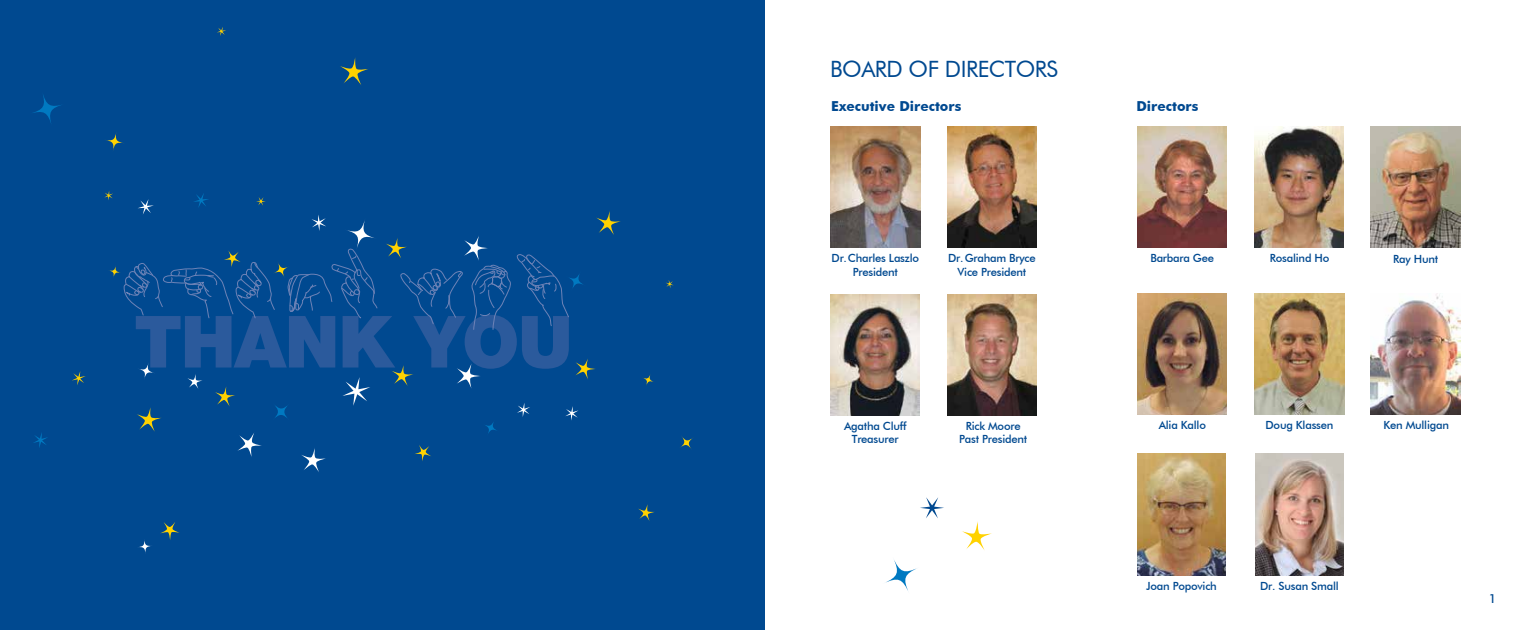
<style>
.page{position:relative;width:1530px;height:630px;background:#fff}
.page>*{position:absolute;margin:0;border:0;box-sizing:border-box;transform-origin:0 0}
.t1{font:900 72.12px "Helvetica Neue LT Std";letter-spacing:-.02em;color:#2b5a9c}
.t2{font:22.5px "Futura BT";letter-spacing:-.02em;color:#004990}
.t3{font:700 13.75px "Futura BT";color:#004990}
.t4{font:500 12.5px "Futura BT";color:#004990}
.t5{font:500 11.25px/13.8px "Futura BT";letter-spacing:-.02em;color:#004990;text-align:center}
</style>
<div class="page">
<div style="left:0;top:0;width:765px;height:630px;background:#004990"></div>
<svg style="left:29px;top:91px;width:36px;height:36px"></svg>
<svg style="left:137px;top:539px;width:16px;height:16px"></svg>
<svg style="left:160px;top:522px;width:19px;height:18px"></svg>
<svg style="left:340px;top:57px;width:28px;height:28px"></svg>
<svg style="left:217px;top:27px;width:9px;height:9px"></svg>
<svg style="left:34px;top:433px;width:13px;height:14px"></svg>
<svg style="left:104px;top:131px;width:21px;height:21px"></svg>
<svg style="left:679px;top:435px;width:15px;height:15px"></svg>
<svg style="left:482px;top:419px;width:17px;height:17px"></svg>
<svg style="left:345px;top:218px;width:32px;height:32px"></svg>
<svg style="left:566px;top:271px;width:20px;height:20px"></svg>
<svg style="left:415px;top:445px;width:16px;height:16px"></svg>
<svg style="left:638px;top:504px;width:17px;height:17px"></svg>
<svg style="left:596px;top:211px;width:25px;height:24px"></svg>
<svg style="left:104px;top:191px;width:9px;height:9px"></svg>
<svg style="left:256px;top:197px;width:10px;height:9px"></svg>
<svg style="left:666px;top:280px;width:8px;height:8px"></svg>
<svg style="left:311px;top:215px;width:15px;height:16px"></svg>
<svg style="left:138px;top:199px;width:16px;height:15px"></svg>
<svg style="left:194px;top:193px;width:14px;height:14px"></svg>
<svg style="left:517px;top:403px;width:13px;height:14px"></svg>
<svg style="left:565px;top:406px;width:13px;height:14px"></svg>
<svg style="left:457px;top:364px;width:23px;height:24px"></svg>
<svg style="left:72px;top:371px;width:14px;height:14px"></svg>
<svg style="left:642px;top:373px;width:13px;height:13px"></svg>
<svg style="left:392px;top:365px;width:21px;height:21px"></svg>
<svg style="left:576px;top:359px;width:19px;height:20px"></svg>
<svg style="left:109px;top:248px;width:269px;height:224px"></svg>
<svg style="left:386px;top:236px;width:184px;height:94px"></svg>
<img style="left:831px;top:294px;width:89px;height:121px">
<img style="left:1138px;top:454px;width:88px;height:121px">
<img style="left:1256px;top:454px;width:88px;height:121px">
<img style="left:1371px;top:293px;width:89px;height:121px">
<img style="left:1255px;top:293px;width:89px;height:121px">
<img style="left:1371px;top:126px;width:89px;height:121px">
<img style="left:1138px;top:293px;width:89px;height:121px">
<img style="left:1254px;top:126px;width:90px;height:121px">
<img style="left:1138px;top:126px;width:89px;height:121px">
<img style="left:947px;top:294px;width:90px;height:121px">
<img style="left:831px;top:126px;width:89px;height:121px">
<img style="left:947px;top:126px;width:90px;height:121px">
<svg style="left:883px;top:557px;width:36px;height:37px"></svg>
<svg style="left:962px;top:521px;width:30px;height:30px"></svg>
<svg style="left:920px;top:497px;width:24px;height:21px"></svg>
<h1 class="t1" style="left:134px;top:299px;width:440px">THANK YOU</h1>
<h2 class="t2" style="left:830px;top:55px;width:230px">BOARD OF DIRECTORS</h2>
<p class="t3" style="left:831px;top:98px;width:132px">Executive Directors</p>
<p class="t3" style="left:1136px;top:98px;width:63px">Directors</p>
<p class="t5" style="left:832px;top:251px;width:89px">Dr. Charles Laszlo<br>President</p>
<p class="t5" style="left:948px;top:251px;width:89px">Dr. Graham Bryce<br>Vice President</p>
<p class="t5" style="left:1150px;top:251px;width:65px">Barbara Gee</p>
<p class="t5" style="left:1270px;top:251px;width:61px">Rosalind Ho</p>
<p class="t5" style="left:1393px;top:252px;width:47px">Ray Hunt</p>
<p class="t5" style="left:844px;top:419px;width:64px">Agatha Cluff<br>Treasurer</p>
<p class="t5" style="left:959px;top:419px;width:70px">Rick Moore<br>Past President</p>
<p class="t5" style="left:1159px;top:418px;width:49px">Alia Kallo</p>
<p class="t5" style="left:1266px;top:418px;width:69px">Doug Klassen</p>
<p class="t5" style="left:1383px;top:418px;width:67px">Ken Mulligan</p>
<p class="t5" style="left:1146px;top:579px;width:72px">Joan Popovich</p>
<p class="t5" style="left:1260px;top:579px;width:80px">Dr. Susan Small</p>
<p class="t4" style="left:1489px;top:591px;width:9px">1</p>
</div>
